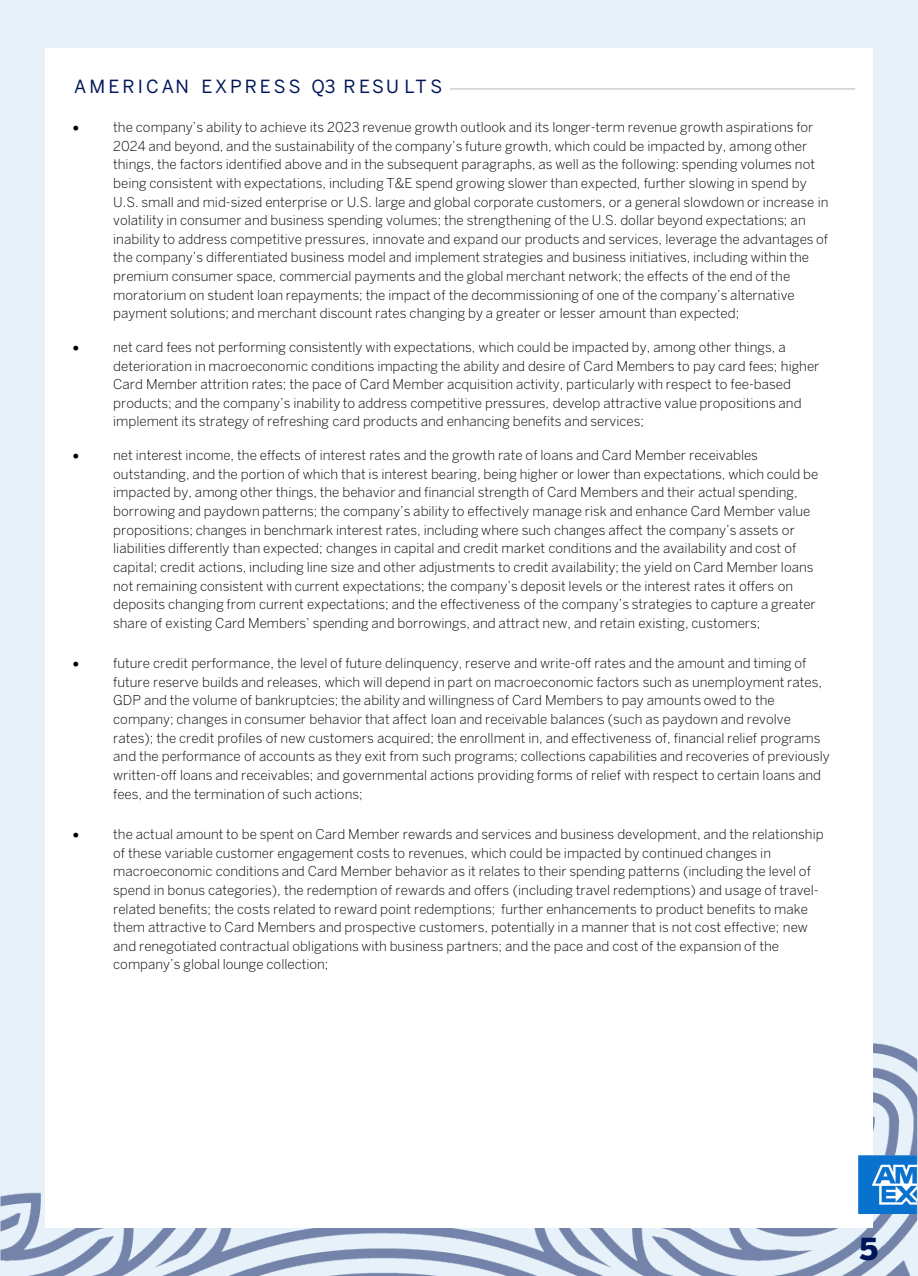
<style>
.page{position:relative;width:918px;height:1276px;background:#e7f1fa}
.page>*{position:absolute;margin:0;border:0;box-sizing:border-box;transform-origin:0 0}
.t1{font:900 30px "Benton Sans";color:#00165a}
.t2{font:18px "Benton Sans";letter-spacing:.165em;color:#00165a}
.t3{font:300 13.5px/18.6px "Benton Sans";color:#000}
.t4{font:13.5px "Symbol";color:#000}
</style>
<div class="page">
<img style="left:0;top:1043px;width:918px;height:233px">
<div style="left:45px;top:48px;width:828px;height:1179px;background:#fff"></div>
<hr style="left:450px;top:88px;width:405px;height:1px;background:#bfbfbf">
<img style="left:859px;top:1155px;width:58px;height:58px">
<p class="t2" style="left:74px;top:73px;width:370px">AMERICAN EXPRESS Q3 RESU LTS</p>
<p class="t4" style="left:73px;top:118px;width:8px">•</p>
<p class="t3" style="left:113px;top:117px;width:717px">the company’s ability to achieve its 2023 revenue growth outlook and its longer-term revenue growth aspirations for 2024 and beyond, and the sustainability of the company’s future growth, which could be impacted by, among other things, the factors identified above and in the subsequent paragraphs, as well as the following: spending volumes not being consistent with expectations, including T&amp;E spend growing slower than expected, further slowing in spend by U.S. small and mid-sized enterprise or U.S. large and global corporate customers, or a general slowdown or increase in volatility in consumer and business spending volumes; the strengthening of the U.S. dollar beyond expectations; an inability to address competitive pressures, innovate and expand our products and services, leverage the advantages of the company’s differentiated business model and implement strategies and business initiatives, including within the premium consumer space, commercial payments and the global merchant network; the effects of the end of the moratorium on student loan repayments; the impact of the decommissioning of one of the company’s alternative payment solutions; and merchant discount rates changing by a greater or lesser amount than expected;</p>
<p class="t4" style="left:73px;top:338px;width:8px">•</p>
<p class="t3" style="left:113px;top:337px;width:708px">net card fees not performing consistently with expectations, which could be impacted by, among other things, a deterioration in macroeconomic conditions impacting the ability and desire of Card Members to pay card fees; higher Card Member attrition rates; the pace of Card Member acquisition activity, particularly with respect to fee-based products; and the company’s inability to address competitive pressures, develop attractive value propositions and implement its strategy of refreshing card products and enhancing benefits and services;</p>
<p class="t4" style="left:73px;top:446px;width:8px">•</p>
<p class="t3" style="left:113px;top:445px;width:707px">net interest income, the effects of interest rates and the growth rate of loans and Card Member receivables outstanding, and the portion of which that is interest bearing, being higher or lower than expectations, which could be impacted by, among other things, the behavior and financial strength of Card Members and their actual spending, borrowing and paydown patterns; the company’s ability to effectively manage risk and enhance Card Member value propositions; changes in benchmark interest rates, including where such changes affect the company’s assets or liabilities differently than expected; changes in capital and credit market conditions and the availability and cost of capital; credit actions, including line size and other adjustments to credit availability; the yield on Card Member loans not remaining consistent with current expectations; the company’s deposit levels or the interest rates it offers on deposits changing from current expectations; and the effectiveness of the company’s strategies to capture a greater share of existing Card Members’ spending and borrowings, and attract new, and retain existing, customers;</p>
<p class="t4" style="left:73px;top:654px;width:8px">•</p>
<p class="t3" style="left:113px;top:653px;width:718px">future credit performance, the level of future delinquency, reserve and write-off rates and the amount and timing of future reserve builds and releases, which will depend in part on macroeconomic factors such as unemployment rates, GDP and the volume of bankruptcies; the ability and willingness of Card Members to pay amounts owed to the company; changes in consumer behavior that affect loan and receivable balances (such as paydown and revolve rates); the credit profiles of new customers acquired; the enrollment in, and effectiveness of, financial relief programs and the performance of accounts as they exit from such programs; collections capabilities and recoveries of previously written-off loans and receivables; and governmental actions providing forms of relief with respect to certain loans and fees, and the termination of such actions;</p>
<p class="t4" style="left:73px;top:825px;width:8px">•</p>
<p class="t3" style="left:113px;top:824px;width:712px">the actual amount to be spent on Card Member rewards and services and business development, and the relationship of these variable customer engagement costs to revenues, which could be impacted by continued changes in macroeconomic conditions and Card Member behavior as it relates to their spending patterns (including the level of spend in bonus categories), the redemption of rewards and offers (including travel redemptions) and usage of travel&shy;related benefits; the costs related to reward point redemptions; further enhancements to product benefits to make them attractive to Card Members and prospective customers, potentially in a manner that is not cost effective; new and renegotiated contractual obligations with business partners; and the pace and cost of the expansion of the company’s global lounge collection;</p>
<h1 class="t1" style="left:860px;top:1226px;width:20px">5</h1>
</div>
